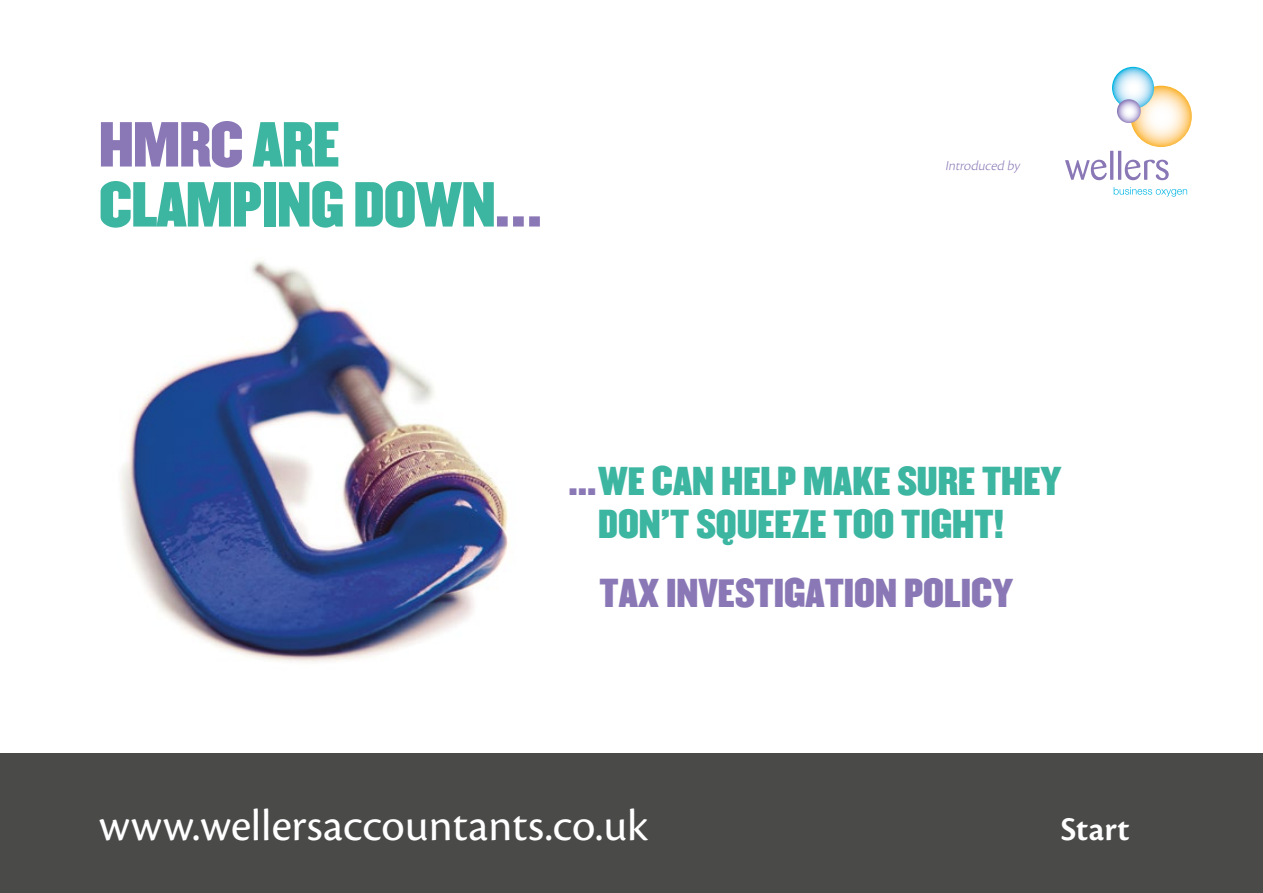
<style>
.page{position:relative;width:1263px;height:893px;background:#fff}
.page>*{position:absolute;margin:0;border:0;box-sizing:border-box;transform-origin:0 0}
.t1{font:55.5px "Champion HTF Middleweight";letter-spacing:-.015em;color:#3cb5a1}
.t2{font:55.5px "Champion HTF Middleweight";letter-spacing:-.015em;color:#8a78b6}
.t3{font:46.5px "Cronos Pro";color:#fff}
.t4{font:35.4px/42.5px "Champion HTF Middleweight";color:#3cb5a1}
.t5{font:35.4px "Champion HTF Middleweight";color:#8a78b6}
.t6{font:600 34.5px "Cronos Pro";letter-spacing:.005em;color:#fff}
.t7{font:italic 300 14.25px "Cronos Pro";color:#8a78b6}
.s1{color:#3cb5a1}
.s2{color:#8a78b6}
</style>
<div class="page">
<img style="left:120px;top:260px;width:389px;height:403px">
<div style="left:0;top:754px;width:1263px;height:139px;background:#4a4a49"></div>
<svg style="left:1130px;top:86px;width:62px;height:61px"></svg>
<svg style="left:1112px;top:67px;width:42px;height:42px"></svg>
<svg style="left:1117px;top:99px;width:24px;height:24px"></svg>
<svg style="left:1065px;top:160px;width:42px;height:20px"></svg>
<hr style="left:1110px;top:151px;width:3px;height:29px;background:#8a78b6">
<hr style="left:1118px;top:151px;width:3px;height:29px;background:#8a78b6">
<svg style="left:1125px;top:160px;width:44px;height:20px"></svg>
<svg style="left:1114px;top:187px;width:73px;height:10px"></svg>
<p class="t2" style="left:99px;top:108px;width:242px">HMRC <span class="s1">ARE</span></p>
<p class="t1" style="left:99px;top:168px;width:444px">CLAMPING DOWN<span class="s2">…</span></p>
<p class="t7" style="left:945px;top:158px;width:79px">Introduced by</p>
<p class="t4" style="left:598px;top:462px;width:465px;text-indent:-30px"><span class="s2">...</span>WE CAN HELP MAKE SURE THEY<br>DON’T SQUEEZE TOO TIGHT!</p>
<p class="t5" style="left:600px;top:570px;width:415px">TAX INVESTIGATION POLICY</p>
<p class="t3" style="left:99px;top:799px;width:551px">www.wellersaccountants.co.uk</p>
<p class="t6" style="left:1061px;top:809px;width:70px">Start</p>
</div>
